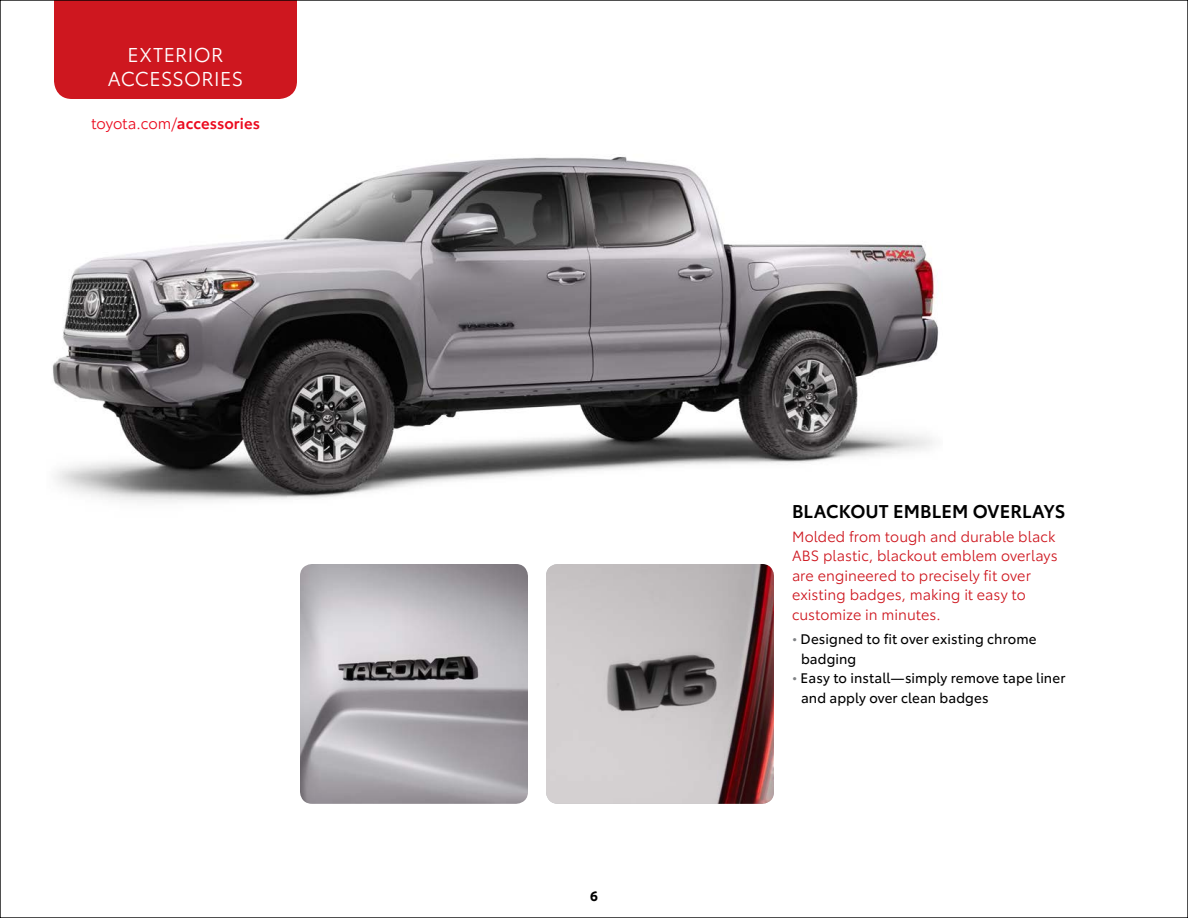
<style>
.page{position:relative;width:1188px;height:918px;background:#fff}
.page>*{position:absolute;margin:0;border:0;box-sizing:border-box;transform-origin:0 0}
.t1{font:19.5px/24px "Toyota Type";letter-spacing:.015em;color:#fff;text-align:center}
.t2{font:600 18px "Toyota Type";letter-spacing:.005em;color:#000}
.t3{font:15px "Toyota Type";letter-spacing:-.005em;color:#eb0a1e}
.t4{font:14.4px/19.5px "Toyota Type";letter-spacing:.005em;color:#ce171f}
.t5{font:13.5px/19.6px "Toyota Type";letter-spacing:.01em;color:#000}
.t6{font:700 13.2px "Toyota Type";color:#000}
.s1{font-weight:600}
.s2{color:#808285}
</style>
<div class="page">
<img style="left:53px;top:156px;width:886px;height:346px">
<img style="left:300px;top:564px;width:228px;height:240px">
<img style="left:546px;top:564px;width:228px;height:240px">
<div style="left:54px;top:2px;width:243px;height:97px;background:#ce171f"></div>
<h1 class="t1" style="left:108px;top:41px;width:137px">EXTERIOR<br>ACCESSORIES</h1>
<p class="t3" style="left:91px;top:113px;width:170px">toyota.com/<span class="s1">accessories</span></p>
<p class="t6" style="left:590px;top:886px;width:9px">6</p>
<p class="t2" style="left:792px;top:497px;width:275px">BLACKOUT EMBLEM OVERLAYS</p>
<p class="t4" style="left:792px;top:526px;width:267px">Molded from tough and durable black ABS plastic, blackout emblem overlays are engineered to precisely fit over existing badges, making it easy to customize in minutes.</p>
<p class="t5" style="left:801px;top:628px;width:237px;text-indent:-9px"><span class="s2">•</span> Designed to fit over existing chrome badging</p>
<p class="t5" style="left:801px;top:667px;width:266px;text-indent:-9px"><span class="s2">•</span> Easy to install—simply remove tape liner and apply over clean badges</p>
</div>
